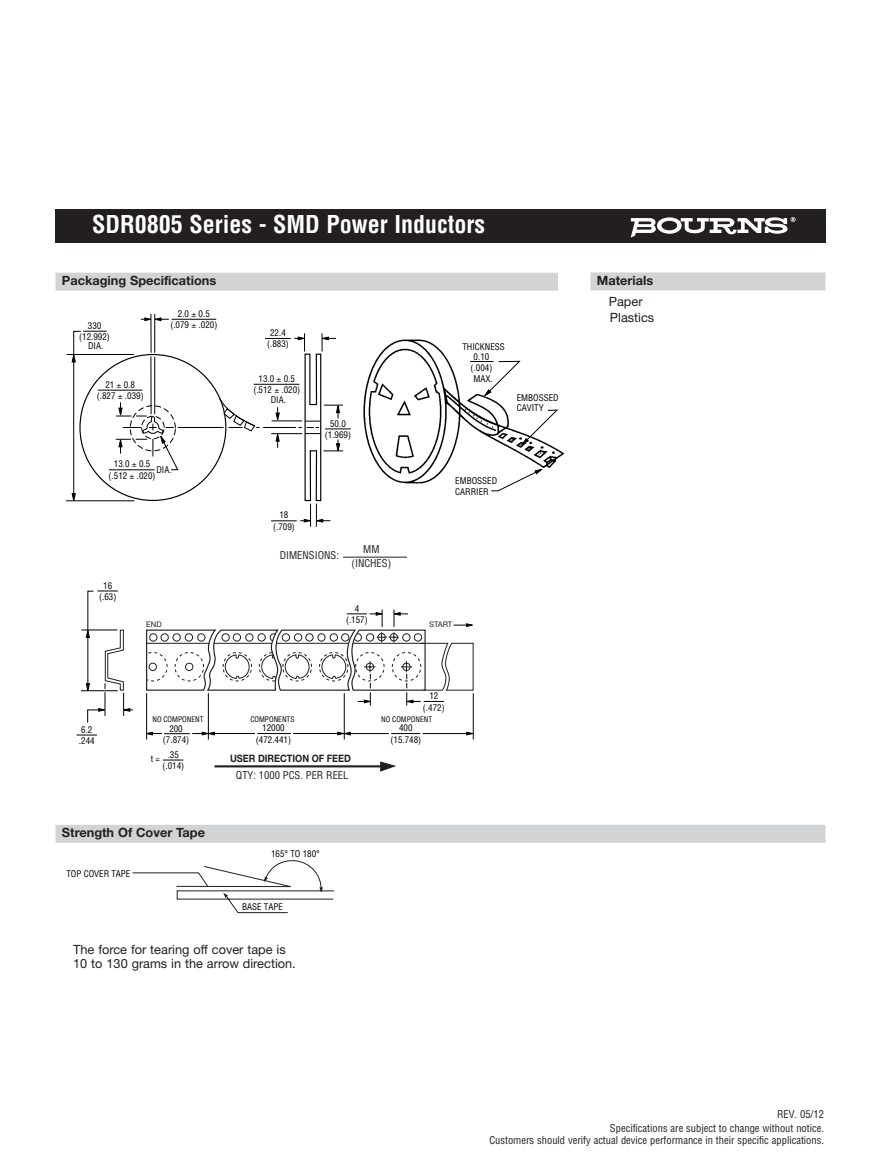
<style>
.page{position:relative;width:891px;height:1175px;background:#fff}
.page>*{position:absolute;margin:0;border:0;box-sizing:border-box;transform-origin:0 0}
.t1{font:700 condensed 24px "Helvetica";color:#fff}
.t2{font:12.75px/14.2px "Helvetica Neue";color:#231f20}
.t3{font:700 12.75px "Helvetica Neue";color:#231f20}
.t4{font:condensed 10.5px/12px "Helvetica";color:#231f20;text-align:right}
.t5{font:700 10.2px "Helvetica Neue";color:#231f20;scale:.9 1}
.t6{font:condensed 9px/11.2px "Helvetica";color:#000;text-align:center}
.t7{font:7.65px "Helvetica Neue";color:#231f20}
.t8{font:condensed 7.5px "Helvetica";color:#000}
</style>
<div class="page">
<div style="left:56px;top:209px;width:770px;height:34px;background:#231f20"></div>
<hr style="left:151px;top:357px;width:1px;height:57px;background:#000">
<hr style="left:154px;top:357px;width:1px;height:57px;background:#000">
<hr style="left:151px;top:314px;width:1px;height:38px;background:#000">
<hr style="left:154px;top:314px;width:1px;height:38px;background:#000">
<svg style="left:141px;top:317px;width:28px;height:4px"></svg>
<hr style="left:172px;top:319px;width:44px;height:1px;background:#000">
<hr style="left:67px;top:354px;width:67px;height:1px;background:#000">
<hr style="left:66px;top:500px;width:68px;height:1px;background:#000">
<svg style="left:72px;top:330px;width:35px;height:172px"></svg>
<hr style="left:109px;top:469px;width:46px;height:1px;background:#000">
<hr style="left:98px;top:390px;width:44px;height:1px;background:#000">
<hr style="left:178px;top:427px;width:46px;height:1px;background:#000">
<svg style="left:132px;top:860px;width:202px;height:53px"></svg>
<div style="left:56px;top:824px;width:770px;height:18px;background:#d1d3d4"></div>
<div style="left:56px;top:273px;width:502px;height:18px;background:#d1d3d4"></div>
<div style="left:590px;top:272px;width:236px;height:18px;background:#d1d3d4"></div>
<img style="left:363px;top:339px;width:202px;height:145px">
<svg style="left:490px;top:468px;width:54px;height:23px"></svg>
<svg style="left:521px;top:409px;width:38px;height:37px"></svg>
<svg style="left:470px;top:360px;width:51px;height:37px"></svg>
<hr style="left:343px;top:557px;width:64px;height:1px;background:#231f20">
<hr style="left:215px;top:765px;width:168px;height:2px;background:#231f20">
<svg style="left:380px;top:761px;width:15px;height:10px"></svg>
<hr style="left:146px;top:693px;width:1px;height:46px;background:#000">
<hr style="left:208px;top:693px;width:1px;height:46px;background:#000">
<hr style="left:293px;top:733px;width:46px;height:1px;background:#000">
<hr style="left:344px;top:693px;width:1px;height:46px;background:#000">
<svg style="left:146px;top:732px;width:69px;height:3px"></svg>
<hr style="left:213px;top:733px;width:42px;height:1px;background:#000">
<hr style="left:257px;top:733px;width:34px;height:1px;background:#000">
<svg style="left:466px;top:732px;width:7px;height:3px"></svg>
<hr style="left:423px;top:733px;width:45px;height:1px;background:#000">
<hr style="left:473px;top:693px;width:1px;height:46px;background:#000">
<svg style="left:337px;top:731px;width:14px;height:4px"></svg>
<hr style="left:349px;top:733px;width:40px;height:1px;background:#000">
<svg style="left:391px;top:733px;width:29px;height:1px"></svg>
<svg style="left:146px;top:609px;width:328px;height:96px"></svg>
<hr style="left:81px;top:629px;width:36px;height:1px;background:#000">
<hr style="left:81px;top:690px;width:37px;height:1px;background:#000">
<svg style="left:163px;top:759px;width:20px;height:1px"></svg>
<svg style="left:77px;top:734px;width:20px;height:1px"></svg>
<svg style="left:86px;top:590px;width:47px;height:133px"></svg>
<svg style="left:631px;top:217px;width:165px;height:21px"></svg>
<svg style="left:219px;top:333px;width:132px;height:193px"></svg>
<svg style="left:116px;top:395px;width:63px;height:76px"></svg>
<h1 class="t1" style="left:92px;top:215px;width:394px">SDR0805 Series - SMD Power Inductors</h1>
<h2 class="t3" style="left:62px;top:276px;width:156px">Packaging Specifications</h2>
<h2 class="t3" style="left:597px;top:276px;width:58px">Materials</h2>
<h2 class="t2" style="left:609px;top:294px;width:47px;line-height:16.5px">Paper<br>Plastics</h2>
<p class="t6" style="left:170px;top:309px;width:48px">2.0 0.5 (.079 .020)</p>
<p class="t6" style="left:79px;top:321px;width:32px">330 (12.992)</p>
<p class="t6" style="left:88px;top:341px;width:17px">DIA.</p>
<p class="t6" style="left:267px;top:328px;width:23px">22.4 (.883)</p>
<p class="t6" style="left:462px;top:342px;width:44px">THICKNESS</p>
<p class="t6" style="left:474px;top:373px;width:21px">MAX.</p>
<p class="t6" style="left:471px;top:352px;width:23px">0.10 (.004)</p>
<p class="t6" style="left:253px;top:374px;width:48px">13.0 0.5 (.512 .020)</p>
<p class="t6" style="left:271px;top:395px;width:17px">DIA.</p>
<p class="t6" style="left:97px;top:379px;width:48px">21 0.8 (.827 .039)</p>
<p class="t6" style="left:517px;top:393px;width:44px;line-height:10.5px;text-align:left">EMBOSSED<br>CAVITY</p>
<p class="t6" style="left:109px;top:459px;width:48px">13.0 0.5 (.512 .020)</p>
<p class="t6" style="left:156px;top:465px;width:17px">DIA.</p>
<p class="t6" style="left:99px;top:580px;width:19px">16 (.63)</p>
<p class="t6" style="left:273px;top:510px;width:23px">18 (.709)</p>
<p class="t6" style="left:325px;top:418px;width:28px">50.0 (1.969)</p>
<p class="t4" style="left:280px;top:550px;width:61px">DIMENSIONS:</p>
<p class="t4" style="left:352px;top:543px;width:41px;line-height:14.1px;text-align:center">MM (INCHES)</p>
<p class="t6" style="left:455px;top:476px;width:44px;line-height:10.5px;text-align:left">EMBOSSED<br>CARRIER</p>
<p class="t6" style="left:346px;top:603px;width:23px">4 (.157)</p>
<p class="t7" style="left:146px;top:621px;width:17px">END</p>
<p class="t7" style="left:429px;top:622px;width:25px">START</p>
<p class="t6" style="left:79px;top:724px;width:17px;text-align:left">6.2 .244</p>
<p class="t6" style="left:423px;top:691px;width:23px">12 (.472)</p>
<p class="t8" style="left:152px;top:716px;width:53px">NO COMPONENT</p>
<p class="t8" style="left:381px;top:716px;width:53px">NO COMPONENT</p>
<p class="t8" style="left:250px;top:716px;width:46px">COMPONENTS</p>
<p class="t6" style="left:256px;top:723px;width:37px">12000 (472.441)</p>
<p class="t6" style="left:391px;top:723px;width:32px">400 (15.748)</p>
<p class="t6" style="left:163px;top:723px;width:28px">200 (7.874)</p>
<p class="t6" style="left:151px;top:754px;width:11px">t =</p>
<p class="t6" style="left:162px;top:749px;width:23px">.35 (.014)</p>
<p class="t5" style="left:230px;top:754px;width:136px">USER DIRECTION OF FEED</p>
<p class="t4" style="left:236px;top:769px;width:114px">QTY: 1000 PCS. PER REEL</p>
<h2 class="t3" style="left:62px;top:828px;width:145px">Strength Of Cover Tape</h2>
<p class="t6" style="left:66px;top:868px;width:66px">TOP COVER TAPE</p>
<p class="t6" style="left:271px;top:848px;width:50px">165° TO 180°</p>
<p class="t6" style="left:242px;top:901px;width:42px">BASE TAPE</p>
<h2 class="t2" style="left:73px;top:943px;width:224px">The force for tearing off cover tape is<br>10 to 130 grams in the arrow direction.</h2>
<p class="t4" style="left:777px;top:1109px;width:48px">REV. 05/12</p>
<p class="t4" style="left:489px;top:1123px;width:336px">Specifications are subject to change without notice.<br>Customers should verify actual device performance in their specific applications.</p>
</div>
